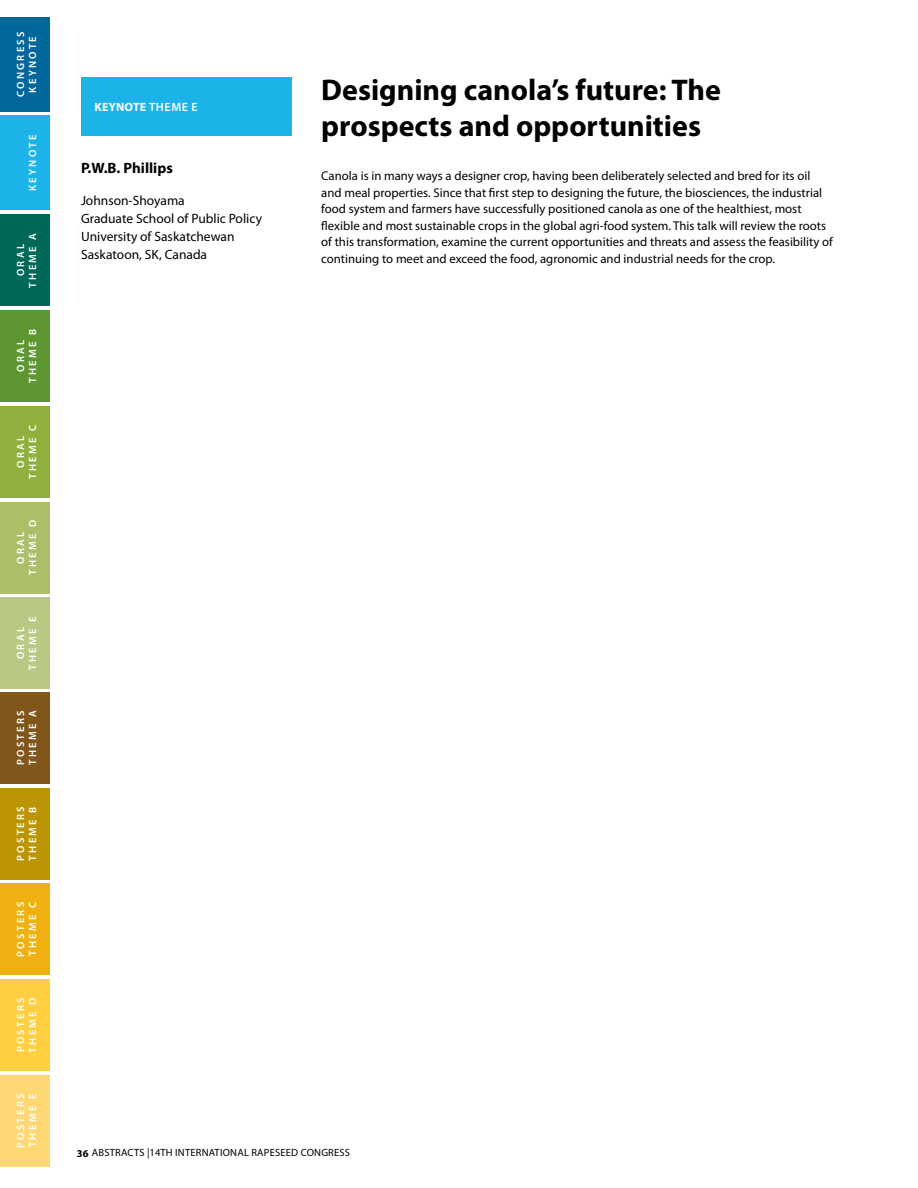
<style>
.page{position:relative;width:918px;height:1188px;background:#fff}
.page>*{position:absolute;margin:0;border:0;box-sizing:border-box;transform-origin:0 0}
.t1{font:700 30px/36px "Myriad Pro";color:#000}
.t2{font:700 15px "Myriad Pro";color:#000}
.t3{font:13.5px/18px "Myriad Pro";color:#000}
.t4{font:12.75px/16.5px "Myriad Pro";color:#000}
.t5{font:700 12px "Myriad Pro";letter-spacing:.02em;color:#fff}
.t6{font:600 10.5px/12px "Myriad Pro";letter-spacing:.22em;color:#fff;text-align:center}
.t7{font:10.5px "Myriad Pro";letter-spacing:.02em;color:#000}
.s1{font-weight:600}
.s2{font-weight:700}
</style>
<div class="page">
<div style="left:0;top:17px;width:50px;height:95px;background:#02679a"></div>
<div style="left:0;top:215px;width:50px;height:91px;background:#006857"></div>
<div style="left:0;top:692px;width:50px;height:92px;background:#80561b"></div>
<div style="left:0;top:310px;width:50px;height:92px;background:#5e9732"></div>
<div style="left:0;top:788px;width:50px;height:91px;background:#bc9507"></div>
<div style="left:0;top:406px;width:50px;height:92px;background:#90b03e"></div>
<div style="left:0;top:883px;width:50px;height:92px;background:#eeb111"></div>
<div style="left:0;top:502px;width:50px;height:91px;background:#aabf68"></div>
<div style="left:0;top:979px;width:50px;height:92px;background:#ffce41"></div>
<div style="left:0;top:597px;width:50px;height:92px;background:#b9c984"></div>
<div style="left:0;top:1075px;width:50px;height:92px;background:#ffd876"></div>
<div style="left:0;top:116px;width:50px;height:94px;background:#1cb3e8"></div>
<div style="left:81px;top:78px;width:211px;height:58px;background:#1cb3e8"></div>
<p class="t6" style="left:14px;top:97px;width:66px;rotate:-90deg">CONGR ESS<br>KEYNOT E</p>
<p class="t6" style="left:26px;top:191px;width:58px;rotate:-90deg">KEYNOT E</p>
<p class="t6" style="left:14px;top:288px;width:56px;rotate:-90deg">ORAL<br>THEME A</p>
<p class="t6" style="left:14px;top:383px;width:54px;rotate:-90deg">ORAL<br>THEME B</p>
<p class="t6" style="left:14px;top:479px;width:56px;rotate:-90deg">ORAL<br>THEME C</p>
<p class="t6" style="left:14px;top:575px;width:55px;rotate:-90deg">ORAL<br>THEME D</p>
<p class="t6" style="left:14px;top:670px;width:54px;rotate:-90deg">ORAL<br>THEME E</p>
<p class="t6" style="left:14px;top:765px;width:56px;text-align:left;rotate:-90deg">POSTERS<br>THEME A</p>
<p class="t6" style="left:14px;top:861px;width:55px;text-align:left;rotate:-90deg">POSTERS<br>THEME B</p>
<p class="t6" style="left:14px;top:957px;width:56px;text-align:left;rotate:-90deg">POSTERS<br>THEME C</p>
<p class="t6" style="left:14px;top:1053px;width:55px;text-align:left;rotate:-90deg">POSTERS<br>THEME D</p>
<p class="t6" style="left:14px;top:1148px;width:55px;text-align:left;rotate:-90deg">POSTERS<br>THEME E</p>
<p class="t5" style="left:95px;top:100px;width:103px">Keynote <span class="s1">THEME E</span></p>
<p class="t2" style="left:81px;top:158px;width:93px">P.W.B. Phillips</p>
<p class="t3" style="left:81px;top:191px;width:183px">Johnson-Shoyama<br>Graduate School of Public Policy<br>University of Saskatchewan<br>Saskatoon, SK, Canada</p>
<h1 class="t1" style="left:321px;top:71px;width:401px">Designing canola’s future: The prospects and opportunities</h1>
<p class="t4" style="left:321px;top:167px;width:513px">Canola is in many ways a designer crop, having been deliberately selected and bred for its oil and meal properties. Since that first step to designing the future, the biosciences, the industrial food system and farmers have successfully positioned canola as one of the healthiest, most flexible and most sustainable crops in the global agri-food system. This talk will review the roots of this transformation, examine the current opportunities and threats and assess the feasibility of continuing to meet and exceed the food, agronomic and industrial needs for the crop.</p>
<p class="t7" style="left:77px;top:1146px;width:28px"><span class="s2">36</span> ABSTR</p>
<p class="t7" style="left:121px;top:1146px;width:13px">ACTS</p>
<p class="t7" style="left:147px;top:1146px;width:38px">|14TH INTERN</p>
<p class="t7" style="left:209px;top:1146px;width:67px">ATIONAL RAPESEE</p>
<p class="t7" style="left:291px;top:1146px;width:17px">D CONGRESS</p>
</div>
